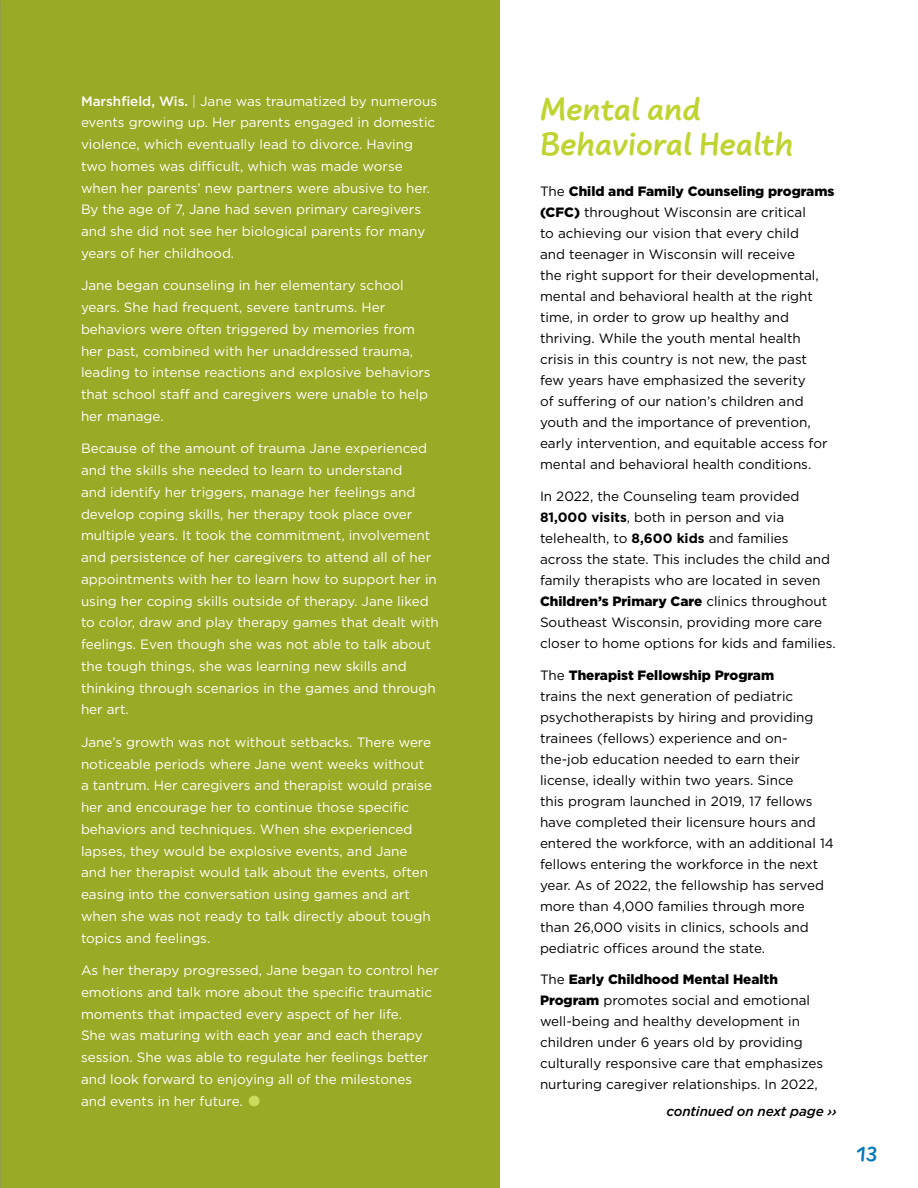
<style>
.page{position:relative;width:918px;height:1188px;background:#fff}
.page>*{position:absolute;margin:0;border:0;box-sizing:border-box;transform-origin:0 0}
.t1{font:700 33px/34.5px "Uberhand Pro";color:#bfd430}
.t2{font:700 21px "Uberhand Pro";color:#0076bb}
.t3{font:13.5px/21.8px "Gotham";color:#fff}
.t4{font:13.5px/21px "Gotham";color:#000}
.t5{font:italic 500 13.5px "Gotham";letter-spacing:-.01em;color:#000}
.s1{font-weight:500}
.s2{font-weight:300}
.s3{font-weight:900;font-size:28.5px;color:#cbdb5c}
.s4{font-weight:900}
.s5{font-weight:700}
</style>
<div class="page">
<div style="left:0;top:0;width:500px;height:1188px;background:#99aa26"></div>
<p class="t3" style="left:81px;top:90px;width:358px"><span class="s1">Marshfield, Wis.</span> <span class="s2">|</span> Jane was traumatized by numerous events growing up. Her parents engaged in domestic violence, which eventually lead to divorce. Having two homes was difficult, which was made worse when her parents’ new partners were abusive to her.<br>By the age of 7, Jane had seven primary caregivers and she did not see her biological parents for many years of her childhood.</p>
<p class="t3" style="left:81px;top:274px;width:351px">Jane began counseling in her elementary school years. She had frequent, severe tantrums. Her behaviors were often triggered by memories from her past, combined with her unaddressed trauma, leading to intense reactions and explosive behaviors that school staff and caregivers were unable to help her manage.</p>
<p class="t3" style="left:81px;top:437px;width:359px">Because of the amount of trauma Jane experienced and the skills she needed to learn to understand<br>and identify her triggers, manage her feelings and develop coping skills, her therapy took place over multiple years. It took the commitment, involvement and persistence of her caregivers to attend all of her appointments with her to learn how to support her in using her coping skills outside of therapy. Jane liked to color, draw and play therapy games that dealt with feelings. Even though she was not able to talk about the tough things, she was learning new skills and thinking through scenarios in the games and through her art.</p>
<p class="t3" style="left:81px;top:731px;width:353px">Jane’s growth was not without setbacks. There were noticeable periods where Jane went weeks without a tantrum. Her caregivers and therapist would praise her and encourage her to continue those specific behaviors and techniques. When she experienced lapses, they would be explosive events, and Jane and her therapist would talk about the events, often easing into the conversation using games and art when she was not ready to talk directly about tough topics and feelings.</p>
<p class="t3" style="left:81px;top:959px;width:360px">As her therapy progressed, Jane began to control her emotions and talk more about the specific traumatic moments that impacted every aspect of her life.<br>She was maturing with each year and each therapy session. She was able to regulate her feelings better and look forward to enjoying all of the milestones and events in her future. <span class="s3">•</span></p>
<h1 class="t1" style="left:540px;top:90px;width:255px">Mental and<br>Behavioral Health</h1>
<p class="t4" style="left:540px;top:180px;width:296px">The <span class="s4">Child and Family Counseling programs (CFC)</span> throughout Wisconsin are critical<br>to achieving our vision that every child<br>and teenager in Wisconsin will receive<br>the right support for their developmental, mental and behavioral health at the right time, in order to grow up healthy and thriving. While the youth mental health crisis in this country is not new, the past few years have emphasized the severity<br>of suffering of our nation’s children and youth and the importance of prevention, early intervention, and equitable access for mental and behavioral health conditions.</p>
<p class="t4" style="left:540px;top:485px;width:297px">In 2022, the Counseling team provided <span class="s5">81,000 visits</span>, both in person and via telehealth, to <span class="s5">8,600 kids</span> and families<br>across the state. This includes the child and family therapists who are located in seven <span class="s4">Children’s Primary Care</span> clinics throughout Southeast Wisconsin, providing more care closer to home options for kids and families.</p>
<p class="t4" style="left:540px;top:664px;width:295px">The <span class="s4">Therapist Fellowship Program<br></span>trains the next generation of pediatric psychotherapists by hiring and providing trainees (fellows) experience and on&shy;the-job education needed to earn their license, ideally within two years. Since<br>this program launched in 2019, 17 fellows have completed their licensure hours and entered the workforce, with an additional 14 fellows entering the workforce in the next year. As of 2022, the fellowship has served more than 4,000 families through more than 26,000 visits in clinics, schools and pediatric offices around the state.</p>
<p class="t4" style="left:540px;top:969px;width:285px">The <span class="s4">Early Childhood Mental Health Program</span> promotes social and emotional well-being and healthy development in children under 6 years old by providing culturally responsive care that emphasizes nurturing caregiver relationships. In 2022,</p>
<p class="t5" style="left:667px;top:1103px;width:172px">continued on next page ››</p>
<h2 class="t2" style="left:856px;top:1138px;width:23px">13</h2>
</div>
